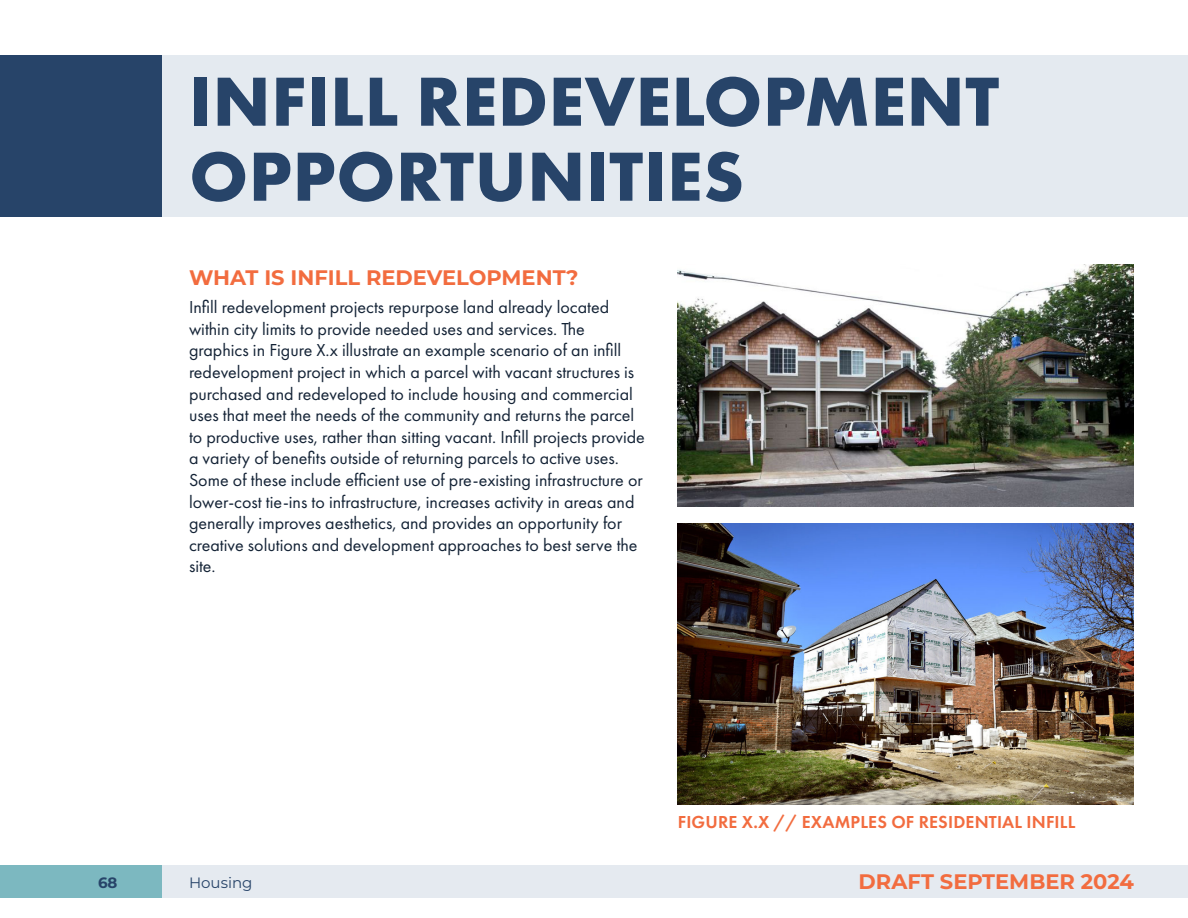
<style>
.page{position:relative;width:1188px;height:918px;background:#fff}
.page>*{position:absolute;margin:0;border:0;box-sizing:border-box;transform-origin:0 0}
.Section_Header_1{font:700 72px/75px "Futura PT";letter-spacing:.01em;color:#274469}
.t1{font:700 21px "Montserrat";color:#f26c3f}
.Body_Text{font:18px/21.6px "Futura PT";color:#142336}
.Figure_Title{font:600 18px "Futura PT";letter-spacing:.01em;color:#f26c3f}
.t2{font:15px "Montserrat";color:#274469}
.t3{font:700 15px "Montserrat";color:#274469}
</style>
<div class="page">
<div style="left:156px;top:55px;width:1032px;height:162px;background:#e4eaf0"></div>
<div style="left:1px;top:865px;width:1187px;height:32px;background:#e5eaf0"></div>
<div style="left:0;top:865px;width:162px;height:32px;background:#7cb8c0"></div>
<div style="left:0;top:55px;width:162px;height:162px;background:#274469"></div>
<img style="left:678px;top:265px;width:456px;height:242px">
<img style="left:678px;top:524px;width:456px;height:281px">
<p class="Section_Header_1" style="left:189px;top:62px;width:811px">INFILL REDEVELOPMENT<br>OPPORTUNITIES</p>
<p class="t1" style="left:189px;top:262px;width:391px">WHAT IS INFILL REDEVELOPMENT?</p>
<p class="Body_Text" style="left:189px;top:296px;width:457px">Infill redevelopment projects repurpose land already located within city limits to provide needed uses and services. The graphics in Figure X.x illustrate an example scenario of an infill redevelopment project in which a parcel with vacant structures is purchased and redeveloped to include housing and commercial uses that meet the needs of the community and returns the parcel to productive uses, rather than sitting vacant. Infill projects provide a variety of benefits outside of returning parcels to active uses.<br>Some of these include efficient use of pre-existing infrastructure or lower-cost tie-ins to infrastructure, increases activity in areas and generally improves aesthetics, and provides an opportunity for creative solutions and development approaches to best serve the site.</p>
<p class="Figure_Title" style="left:678px;top:810px;width:399px">FIGURE X.X // EXAMPLES OF RESIDENTIAL INFILL</p>
<p class="t3" style="left:98px;top:872px;width:21px">68</p>
<p class="t2" style="left:189px;top:872px;width:65px">Housing</p>
<p class="t1" style="left:859px;top:866px;width:277px">DRAFT SEPTEMBER 2024</p>
</div>
